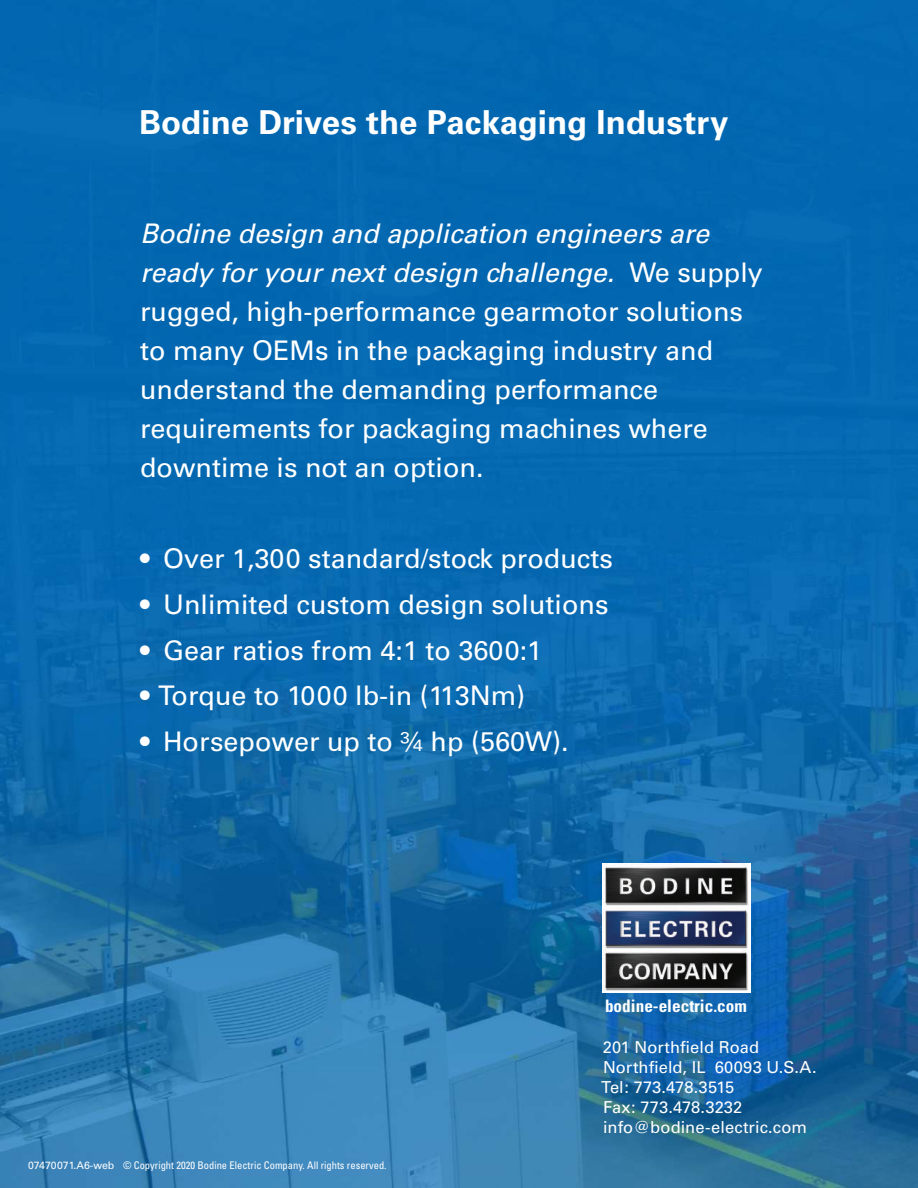
<style>
.page{position:relative;width:918px;height:1188px;background:#fff}
.page>*{position:absolute;margin:0;border:0;box-sizing:border-box;transform-origin:0 0}
.t1{font:700 33px "Univers";color:#fff}
.t2{font:27px/39px "Univers";color:#fff}
.t3{font:700 condensed 17.25px "Univers";color:#fff}
.t4{font:16.5px/19.8px "Univers";letter-spacing:.005em;color:#fff}
.t5{font:condensed 10.5px "Univers";color:#fff}
.s1{font-style:italic}
.s2{font-stretch:normal}
</style>
<div class="page">
<img style="left:0;top:0;width:918px;height:1188px">
<img style="left:603px;top:864px;width:147px;height:129px">
<p class="t1" style="left:139px;top:103px;width:591px">Bodine Drives the Packaging Industry</p>
<p class="t2" style="left:140px;top:214px;width:624px"><span class="s1">Bodine design and application engineers are ready for your next design challenge.</span> We supply rugged, high-performance gearmotor solutions to many OEMs in the packaging industry and understand the demanding performance requirements for packaging machines where downtime is not an option.</p>
<p class="t2" style="left:140px;top:539px;width:474px">• Over 1,300 standard/stock products</p>
<p class="t2" style="left:140px;top:585px;width:470px">• Unlimited custom design solutions</p>
<p class="t2" style="left:140px;top:631px;width:404px">• Gear ratios from 4:1 to 3600:1</p>
<p class="t2" style="left:140px;top:676px;width:387px">• Torque to 1000 lb‑in (113Nm)</p>
<p class="t2" style="left:140px;top:722px;width:430px">• Horsepower up to ¾ hp (560W).</p>
<p class="t3" style="left:605px;top:996px;width:143px">bodine-electric.com</p>
<p class="t5" style="left:28px;top:1159px;width:360px"><span class="s2">07470071.A6-web</span> © Copyright 2020 Bodine Electric Company. All rights reserved.</p>
<p class="t4" style="left:601px;top:1038px;width:217px">201 Northfield Road<br>Northfield, IL 60093 U.S.A.<br>Tel: 773.478.3515<br>Fax: 773.478.3232 info@bodine-electric.com</p>
</div>
